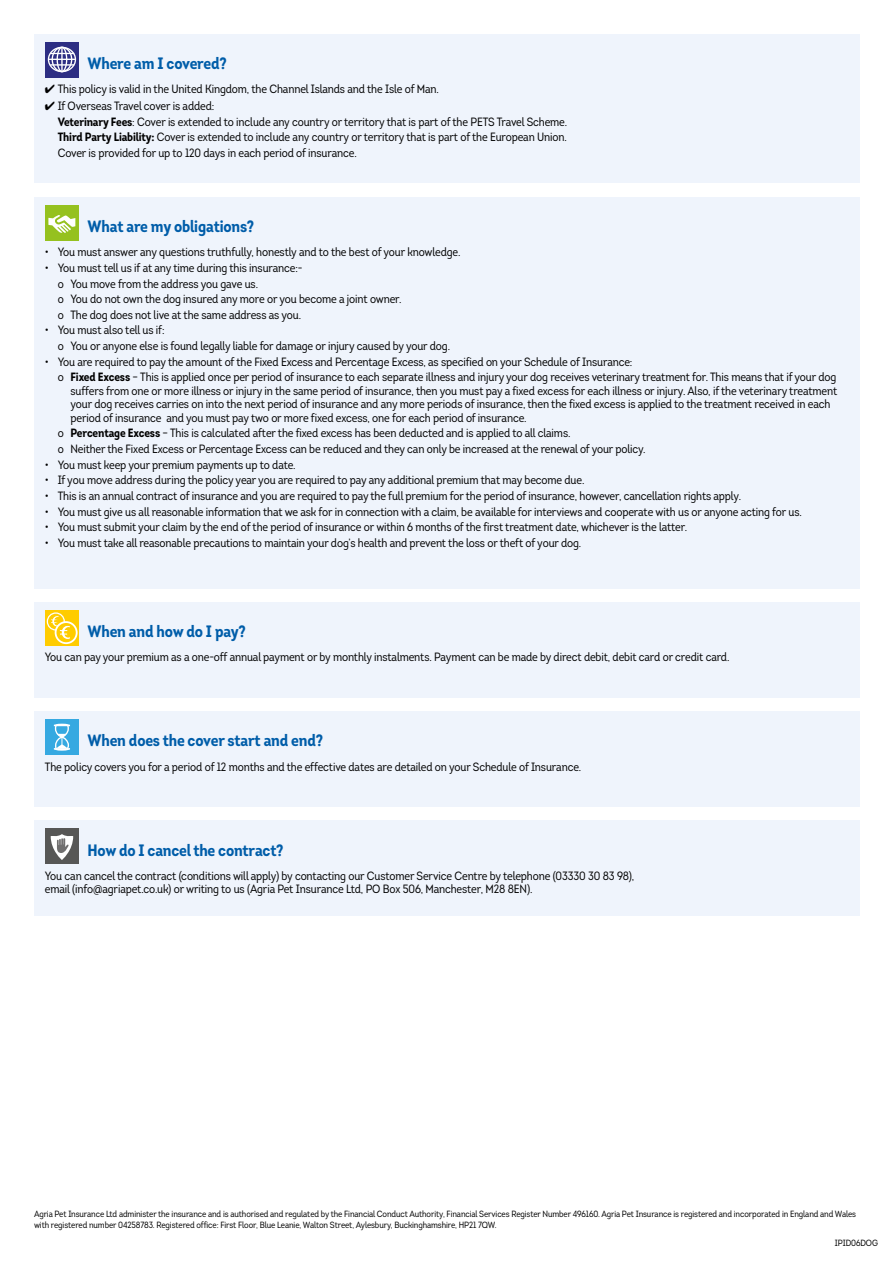
<style>
.page{position:relative;width:893px;height:1263px;background:#fff}
.page>*{position:absolute;margin:0;border:0;box-sizing:border-box;transform-origin:0 0}
.t1{font:700 16.5px "Intro Cond";letter-spacing:-.01em;color:#005da9}
.t2{font:12px/15.6px "Intro Cond";letter-spacing:-.01em;color:#000}
.t3{font:9px/10.5px "Intro Cond";letter-spacing:-.01em;color:#000}
.s1{font-weight:700}
</style>
<div class="page">
<div style="left:34px;top:821px;width:826px;height:95px;background:#eff4fc"></div>
<div style="left:34px;top:711px;width:826px;height:96px;background:#eff4fc"></div>
<div style="left:34px;top:34px;width:826px;height:149px;background:#eff4fc"></div>
<div style="left:34px;top:197px;width:826px;height:391px;background:#eff4fc"></div>
<div style="left:34px;top:602px;width:826px;height:95px;background:#eff4fc"></div>
<div style="left:45px;top:829px;width:34px;height:35px;background:#575756"></div>
<svg style="left:51px;top:834px;width:22px;height:26px"></svg>
<div style="left:45px;top:610px;width:34px;height:36px;background:#fc0"></div>
<div style="left:47px;top:612px;width:18px;height:18px;border:1px solid #fff;border-radius:50%"></div>
<svg style="left:56px;top:622px;width:21px;height:21px"></svg>
<div style="left:55px;top:621px;width:23px;height:23px;border:2px solid #fff;border-radius:50%"></div>
<svg style="left:50px;top:615px;width:21px;height:25px"></svg>
<svg style="left:45px;top:42px;width:34px;height:36px"></svg>
<div style="left:48px;top:47px;width:28px;height:25px;border:1px solid #fff;border-radius:50%"></div>
<div style="left:52px;top:47px;width:20px;height:25px;border:1px solid #fff;border-radius:50%"></div>
<div style="left:57px;top:47px;width:10px;height:25px;border:1px solid #fff;border-radius:50%"></div>
<hr style="left:61px;top:47px;width:2px;height:25px;background:#fff">
<hr style="left:50px;top:64px;width:24px;height:2px;background:#fff">
<svg style="left:48px;top:53px;width:27px;height:7px"></svg>
<div style="left:45px;top:205px;width:34px;height:36px;background:#95c11f"></div>
<svg style="left:48px;top:215px;width:28px;height:18px"></svg>
<div style="left:45px;top:719px;width:34px;height:36px;background:#36a9e1"></div>
<svg style="left:54px;top:724px;width:16px;height:27px"></svg>
<h1 class="t1" style="left:87px;top:53px;width:141px">Where am I covered?</h1>
<p class="t2" style="left:45px;top:82px;width:395px">✔ This policy is valid in the United Kingdom, the Channel Islands and the Isle of Man.</p>
<p class="t2" style="left:58px;top:98px;width:511px;text-indent:-13px">✔ If Overseas Travel cover is added:<br><span class="s1">Veterinary Fees</span>: Cover is extended to include any country or territory that is part of the PETS Travel Scheme.<br><span class="s1">Third Party Liability:</span> Cover is extended to include any country or territory that is part of the European Union.<br>Cover is provided for up to 120 days in each period of insurance.</p>
<h1 class="t1" style="left:87px;top:216px;width:168px">What are my obligations?</h1>
<p class="t2" style="left:45px;top:244px;width:417px">• You must answer any questions truthfully, honestly and to the best of your knowledge.</p>
<p class="t2" style="left:58px;top:260px;width:345px;text-indent:-13px">• You must tell us if at any time during this insurance:-<br>o You move from the address you gave us.<br>o You do not own the dog insured any more or you become a joint owner. o The dog does not live at the same address as you.</p>
<p class="t2" style="left:58px;top:323px;width:394px;text-indent:-13px">• You must also tell us if:<br>o You or anyone else is found legally liable for damage or injury caused by your dog.</p>
<p class="t2" style="left:58px;top:354px;width:780px;text-indent:-13px">• You are required to pay the amount of the Fixed Excess and Percentage Excess, as specified on your Schedule of Insurance:<br>o <span class="s1">Fixed Excess</span> – This is applied once per period of insurance to each separate illness and injury your dog receives veterinary treatment for. This means that if your dog</p>
<p class="t2" style="left:70px;top:384px;width:768px;line-height:13.5px">suffers from one or more illness or injury in the same period of insurance, then you must pay a fixed excess for each illness or injury. Also, if the veterinary treatment your dog receives carries on into the next period of insurance and any more periods of insurance, then the fixed excess is applied to the treatment received in each period of insurance and you must pay two or more fixed excess, one for each period of insurance.</p>
<p class="t2" style="left:58px;top:426px;width:589px">o <span class="s1">Percentage Excess</span> – This is calculated after the fixed excess has been deducted and is applied to all claims.<br>o Neither the Fixed Excess or Percentage Excess can be reduced and they can only be increased at the renewal of your policy.</p>
<p class="t2" style="left:45px;top:457px;width:252px">• You must keep your premium payments up to date.</p>
<p class="t2" style="left:45px;top:472px;width:541px">• If you move address during the policy year you are required to pay any additional premium that may become due.</p>
<p class="t2" style="left:45px;top:488px;width:698px">• This is an annual contract of insurance and you are required to pay the full premium for the period of insurance, however, cancellation rights apply.</p>
<p class="t2" style="left:45px;top:504px;width:758px">• You must give us all reasonable information that we ask for in connection with a claim, be available for interviews and cooperate with us or anyone acting for us.</p>
<p class="t2" style="left:45px;top:519px;width:644px">• You must submit your claim by the end of the period of insurance or within 6 months of the first treatment date, whichever is the latter.</p>
<p class="t2" style="left:45px;top:535px;width:538px">• You must take all reasonable precautions to maintain your dog’s health and prevent the loss or theft of your dog.</p>
<h1 class="t1" style="left:87px;top:621px;width:160px">When and how do I pay?</h1>
<p class="t2" style="left:45px;top:649px;width:686px">You can pay your premium as a one-off annual payment or by monthly instalments. Payment can be made by direct debit, debit card or credit card.</p>
<h1 class="t1" style="left:87px;top:730px;width:237px">When does the cover start and end?</h1>
<p class="t2" style="left:45px;top:759px;width:538px">The policy covers you for a period of 12 months and the effective dates are detailed on your Schedule of Insurance.</p>
<h1 class="t1" style="left:87px;top:839px;width:198px">How do I cancel the contract?</h1>
<p class="t2" style="left:45px;top:869px;width:591px;line-height:13.5px">You can cancel the contract (conditions will apply) by contacting our Customer Service Centre by telephone (03330 30 83 98), email (info@agriapet.co.uk) or writing to us (Agria Pet Insurance Ltd, PO Box 506, Manchester, M28 8EN).</p>
<p class="t3" style="left:34px;top:1209px;width:824px">Agria Pet Insurance Ltd administer the insurance and is authorised and regulated by the Financial Conduct Authority, Financial Services Register Number 496160. Agria Pet Insurance is registered and incorporated in England and Wales with registered number 04258783. Registered office: First Floor, Blue Leanie, Walton Street, Aylesbury, Buckinghamshire, HP21 7QW.</p>
<p class="t3" style="left:835px;top:1237px;width:45px">IPID06DOG</p>
</div>
